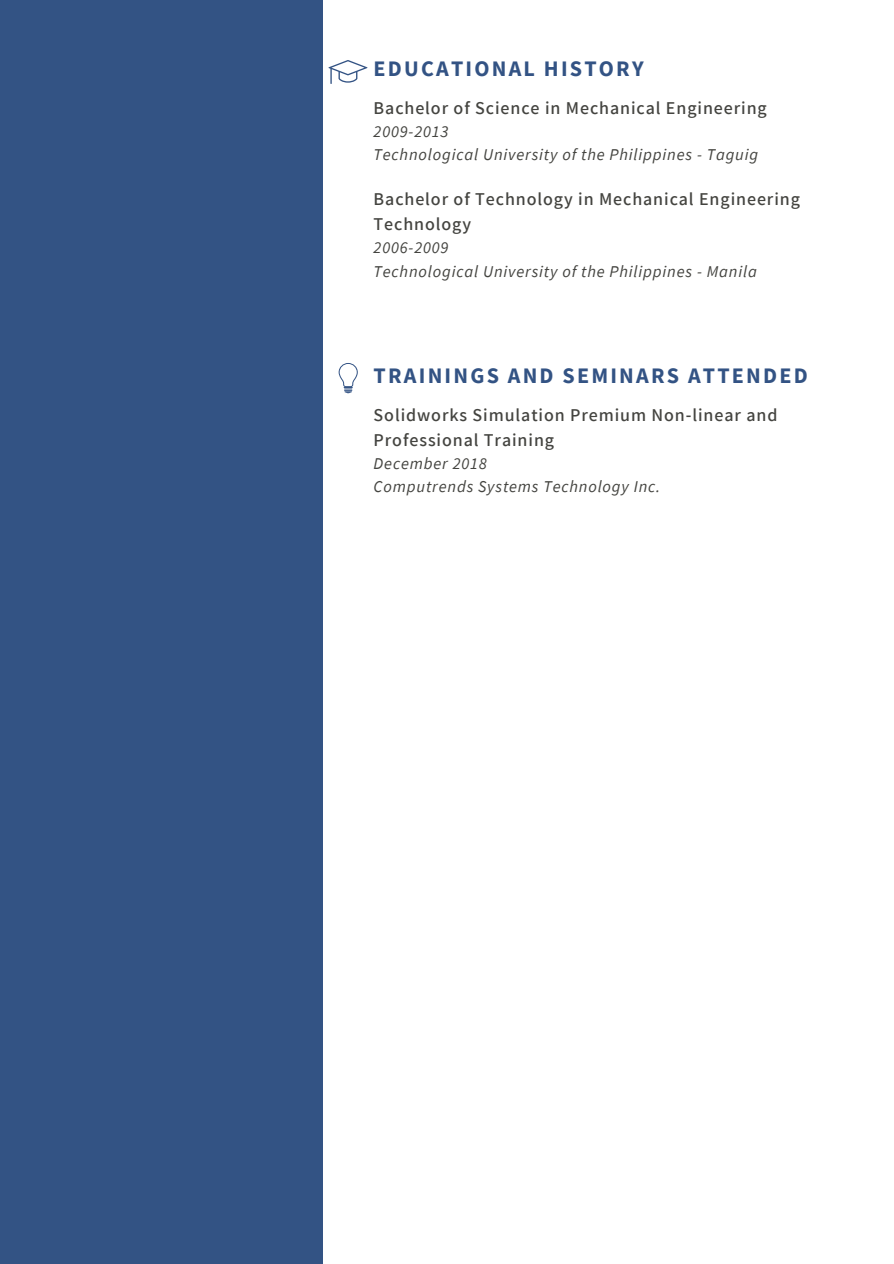
<style>
.page{position:relative;width:894px;height:1264px;background:#fff}
.page>*{position:absolute;margin:0;border:0;box-sizing:border-box;transform-origin:0 0}
.t1{font:700 22.05px "Source Sans Pro";letter-spacing:.1em;color:#335384}
.t2{font:600 18px/25.2px "Assistant";letter-spacing:.05em;color:#444440}
.t3{font:italic 16.5px "Source Sans Pro";letter-spacing:.05em;color:#444440}
</style>
<div class="page">
<div style="left:0;top:0;width:323px;height:1263px;background:#335384"></div>
<svg style="left:328px;top:60px;width:39px;height:24px"></svg>
<svg style="left:338px;top:363px;width:19px;height:30px"></svg>
<p class="t1" style="left:373px;top:54px;width:271px">EDUCATIONAL HISTORY</p>
<p class="t2" style="left:373px;top:95px;width:394px">Bachelor of Science in Mechanical Engineering</p>
<p class="t3" style="left:373px;top:121px;width:76px">2009-2013</p>
<p class="t3" style="left:373px;top:144px;width:386px">Technological University of the Philippines - Taguig</p>
<p class="t2" style="left:373px;top:185px;width:427px">Bachelor of Technology in Mechanical Engineering<br>Technology</p>
<p class="t3" style="left:373px;top:237px;width:76px">2006-2009</p>
<p class="t3" style="left:373px;top:260px;width:385px">Technological University of the Philippines - Manila</p>
<p class="t1" style="left:373px;top:361px;width:435px">TRAININGS AND SEMINARS ATTENDED</p>
<p class="t2" style="left:373px;top:401px;width:405px">Solidworks Simulation Premium Non-linear and<br>Professional Training</p>
<p class="t3" style="left:373px;top:453px;width:115px">December 2018</p>
<p class="t3" style="left:373px;top:476px;width:288px">Computrends Systems Technology Inc.</p>
</div>
